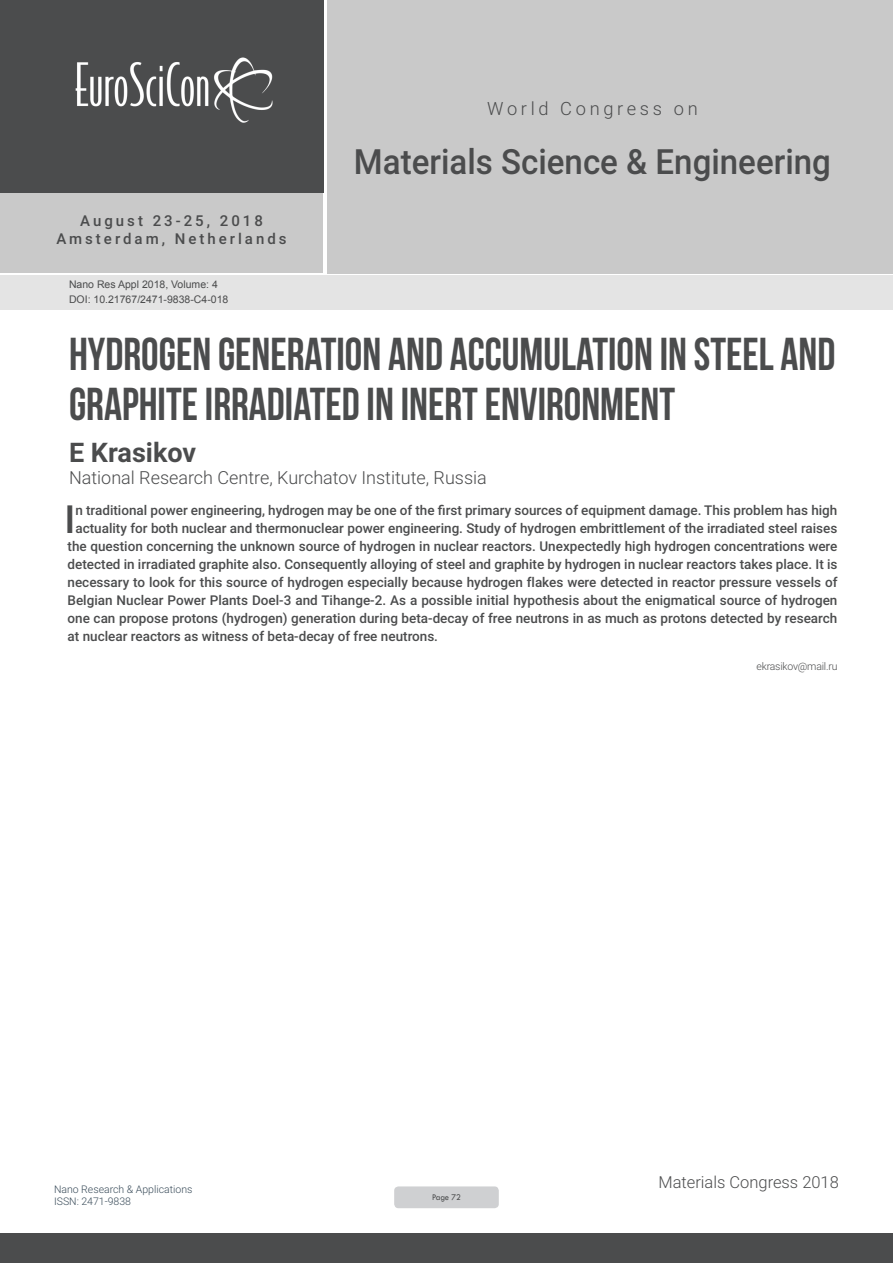
<style>
.page{position:relative;width:893px;height:1263px;background:#fff}
.page>*{position:absolute;margin:0;border:0;box-sizing:border-box;transform-origin:0 0}
.t1{font:46.05px/50.7px "Bebas Neue";color:#4b4c4d;scale:.96 1}
.Abstract{font:500 38.85px "Roboto";color:#4b4c4d}
.t2{font:500 34.8px "Roboto";color:#4b4c4d;scale:.95 1}
.t3{font:700 27px "Roboto";color:#4b4c4d}
.t4{font:300 18.3px "Roboto";letter-spacing:.2em;color:#4b4c4d}
.t5{font:300 18px "Roboto";color:#4b4c4d}
.t6{font:300 16.5px "Roboto";color:#4b4c4d}
.t7{font:500 15px/18px "Roboto";letter-spacing:.2em;color:#4b4c4d;text-align:center}
.Abstract-2{font:500 13.5px "Roboto";color:#4b4c4d}
.t8{font:10.5px "Arial";color:#4b4c4d}
.t9{font:300 10.5px/12.6px "Roboto";color:#394b59}
.Biography{font:300 10.5px "Roboto";letter-spacing:-.02em;color:#4b4c4d}
.t10{font:9px "Tw Cen";letter-spacing:-.02em;color:#4b4c4d;scale:.95 1}
</style>
<div class="page">
<div style="left:0;top:0;width:323px;height:193px;background:#4b4c4d"></div>
<div style="left:0;top:193px;width:322px;height:80px;background:#c9c9c9"></div>
<div style="left:327px;top:0;width:566px;height:273px;background:#c9c9c9"></div>
<img style="left:75px;top:57px;width:198px;height:66px">
<div style="left:0;top:1233px;width:893px;height:30px;background:#4b4c4d"></div>
<div style="left:1px;top:275px;width:892px;height:35px;background:#e4e4e4"></div>
<div style="left:394px;top:1186px;width:105px;height:22px;background:#cfd0d2;border-radius:4px"></div>
<p class="t7" style="left:57px;top:211px;width:232px">August 23-25, 2018<br>Amsterdam, Netherlands</p>
<p class="t8" style="left:69px;top:278px;width:150px">Nano Res Appl 2018, Volume: 4</p>
<p class="t8" style="left:69px;top:292px;width:161px">DOI: 10.21767/2471-9838-C4-018</p>
<h3 class="t4" style="left:487px;top:96px;width:212px">World Congress on</h3>
<h3 class="t2" style="left:354px;top:137px;width:504px">Materials Science &amp; Engineering</h3>
<p class="t1" style="left:69px;top:328px;width:800px">HYDROGEN GENERATION AND ACCUMULATION IN STEEL AND<br>GRAPHITE IRRADIATED IN INERT ENVIRONMENT</p>
<p class="t3" style="left:69px;top:433px;width:129px">E Krasikov</p>
<p class="t5" style="left:69px;top:464px;width:419px">National Research Centre, Kurchatov Institute, Russia</p>
<p class="Abstract" style="left:64px;top:492px;width:12px">I</p>
<p class="Abstract-2" style="left:75px;top:501px;width:763px">n traditional power engineering, hydrogen may be one of the first primary sources of equipment damage. This problem has high</p>
<p class="Abstract-2" style="left:75px;top:519px;width:764px">actuality for both nuclear and thermonuclear power engineering. Study of hydrogen embrittlement of the irradiated steel raises</p>
<p class="Abstract-2" style="left:68px;top:537px;width:771px">the question concerning the unknown source of hydrogen in nuclear reactors. Unexpectedly high hydrogen concentrations were</p>
<p class="Abstract-2" style="left:68px;top:555px;width:771px">detected in irradiated graphite also. Consequently alloying of steel and graphite by hydrogen in nuclear reactors takes place. It is</p>
<p class="Abstract-2" style="left:68px;top:573px;width:771px">necessary to look for this source of hydrogen especially because hydrogen flakes were detected in reactor pressure vessels of</p>
<p class="Abstract-2" style="left:68px;top:591px;width:771px">Belgian Nuclear Power Plants Doel-3 and Tihange-2. As a possible initial hypothesis about the enigmatical source of hydrogen</p>
<p class="Abstract-2" style="left:68px;top:609px;width:771px">one can propose protons (hydrogen) generation during beta-decay of free neutrons in as much as protons detected by research</p>
<p class="Abstract-2" style="left:68px;top:627px;width:372px">at nuclear reactors as witness of beta-decay of free neutrons.</p>
<p class="Biography" style="left:757px;top:658px;width:82px">ekrasikov@mail.ru</p>
<p class="t9" style="left:54px;top:1182px;width:140px">Nano Research &amp; Applications<br>ISSN: 2471-9838</p>
<p class="t10" style="left:432px;top:1192px;width:32px">Page 72</p>
<p class="t6" style="left:658px;top:1170px;width:182px">Materials Congress 2018</p>
</div>
